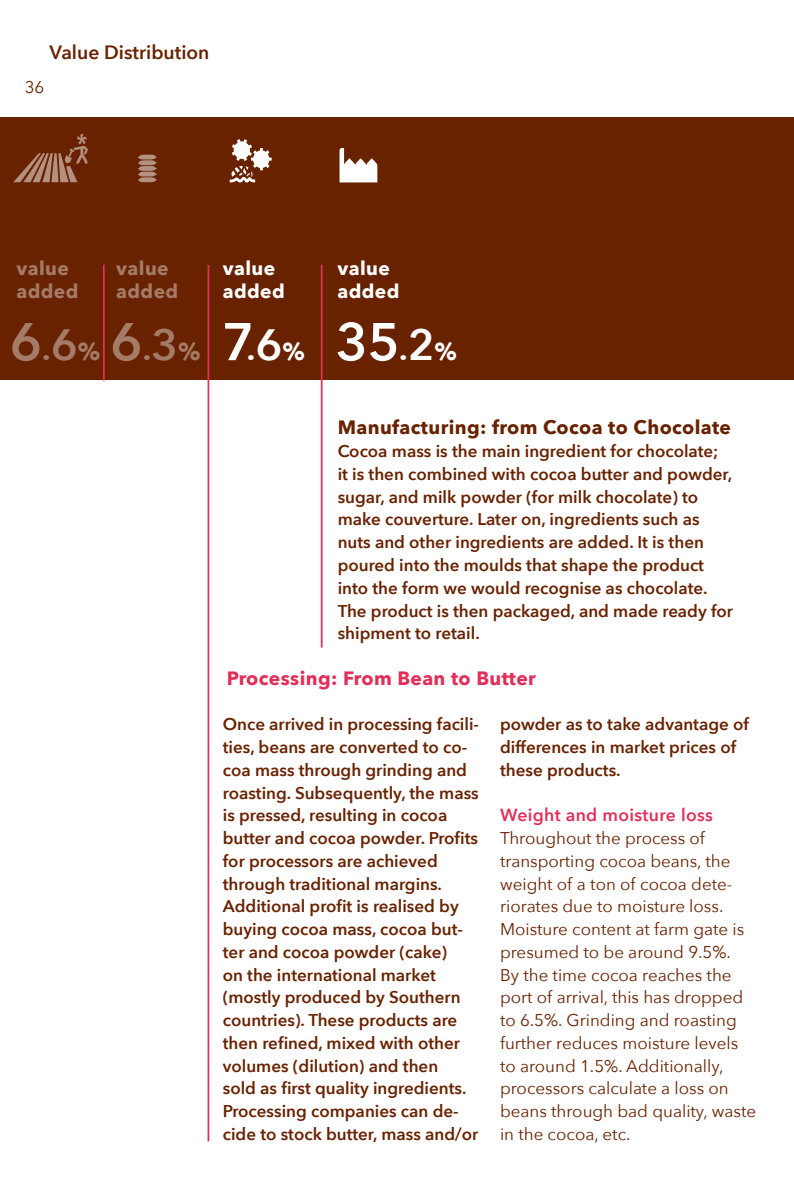
<style>
.page{position:relative;width:794px;height:1191px;background:#fff}
.page>*{position:absolute;margin:0;border:0;box-sizing:border-box;transform-origin:0 0}
.t1{font:600 52.5px "Avenir Next";color:#fff}
.t2{font:700 19.25px "Avenir Next";letter-spacing:.02em;color:#682200}
.t3{font:700 19.25px "Avenir Next";letter-spacing:.02em;color:#e22f5a}
.t4{font:700 19.25px/22.8px "Avenir Next";letter-spacing:.02em;color:#a57a66}
.t5{font:700 19.25px/22.8px "Avenir Next";letter-spacing:.02em;color:#fff}
.t6{font:600 19.25px "Avenir Next";color:#682200}
.t7{font:600 17.5px "Avenir Next";letter-spacing:.02em;color:#e22f5a}
.t8{font:600 16.97px/22.8px "Avenir Next";color:#682200}
.t9{font:16.97px/22.8px "Avenir Next";color:#682200}
.s1{color:#a57a66}
.s2{font-size:35px;color:#a57a66}
.s3{font-size:43.75px;color:#a57a66}
.s4{font-weight:700;font-size:24.5px;color:#a57a66}
.s5{font-size:35px}
.s6{font-size:43.75px}
.s7{font-weight:700;font-size:24.5px}
</style>
<div class="page">
<div style="left:0;top:117px;width:794px;height:262px;background:#682200"></div>
<hr style="left:321px;top:265px;width:1px;height:382px;background:#e22f5a">
<hr style="left:207px;top:265px;width:2px;height:876px;background:#e22f5a">
<svg style="left:13px;top:134px;width:75px;height:48px"></svg>
<svg style="left:229px;top:139px;width:43px;height:44px"></svg>
<svg style="left:138px;top:154px;width:19px;height:28px"></svg>
<svg style="left:339px;top:148px;width:38px;height:34px"></svg>
<hr style="left:103px;top:265px;width:2px;height:115px;background:#e22f5a">
<p class="t6" style="left:50px;top:36px;width:161px">Value Distribution</p>
<p class="t9" style="left:25px;top:75px;width:21px">36</p>
<p class="t4" style="left:17px;top:257px;width:63px">value added</p>
<p class="t4" style="left:116px;top:257px;width:63px">value added</p>
<p class="t5" style="left:223px;top:257px;width:63px">value added</p>
<p class="t5" style="left:337px;top:257px;width:63px">value added</p>
<h1 class="t1" style="left:10px;top:297px;width:448px"><span class="s1">6</span><span class="s2">.</span><span class="s3">6</span><span class="s4">%</span> <span class="s1">6</span><span class="s2">.</span><span class="s3">3</span><span class="s4">%</span> 7<span class="s5">.</span><span class="s6">6</span><span class="s7">%</span> 35<span class="s5">.</span><span class="s6">2</span><span class="s7">%</span></h1>
<p class="t2" style="left:338px;top:411px;width:395px">Manufacturing: from Cocoa to Chocolate</p>
<p class="t8" style="left:338px;top:439px;width:397px">Cocoa mass is the main ingredient for chocolate;<br>it is then combined with cocoa butter and powder, sugar, and milk powder (for milk chocolate) to make couverture. Later on, ingredients such as nuts and other ingredients are added. It is then poured into the moulds that shape the product into the form we would recognise as chocolate.<br>The product is then packaged, and made ready for shipment to retail.</p>
<p class="t3" style="left:227px;top:661px;width:311px">Processing: From Bean to Butter</p>
<p class="t8" style="left:223px;top:712px;width:258px">Once arrived in processing facili&shy;ties, beans are converted to co&shy;coa mass through grinding and roasting. Subsequently, the mass is pressed, resulting in cocoa butter and cocoa powder. Profits for processors are achieved through traditional margins.<br>Additional profit is realised by buying cocoa mass, cocoa but&shy;ter and cocoa powder (cake)<br>on the international market (mostly produced by Southern countries). These products are then refined, mixed with other volumes (dilution) and then<br>sold as first quality ingredients.<br>Processing companies can de&shy;cide to stock butter, mass and/or</p>
<p class="t8" style="left:500px;top:712px;width:250px">powder as to take advantage of differences in market prices of these products.</p>
<p class="t7" style="left:500px;top:800px;width:214px">Weight and moisture loss</p>
<p class="t9" style="left:500px;top:826px;width:258px">Throughout the process of transporting cocoa beans, the weight of a ton of cocoa dete&shy;riorates due to moisture loss.<br>Moisture content at farm gate is presumed to be around 9.5%.<br>By the time cocoa reaches the port of arrival, this has dropped to 6.5%. Grinding and roasting further reduces moisture levels to around 1.5%. Additionally, processors calculate a loss on beans through bad quality, waste in the cocoa, etc.</p>
</div>
